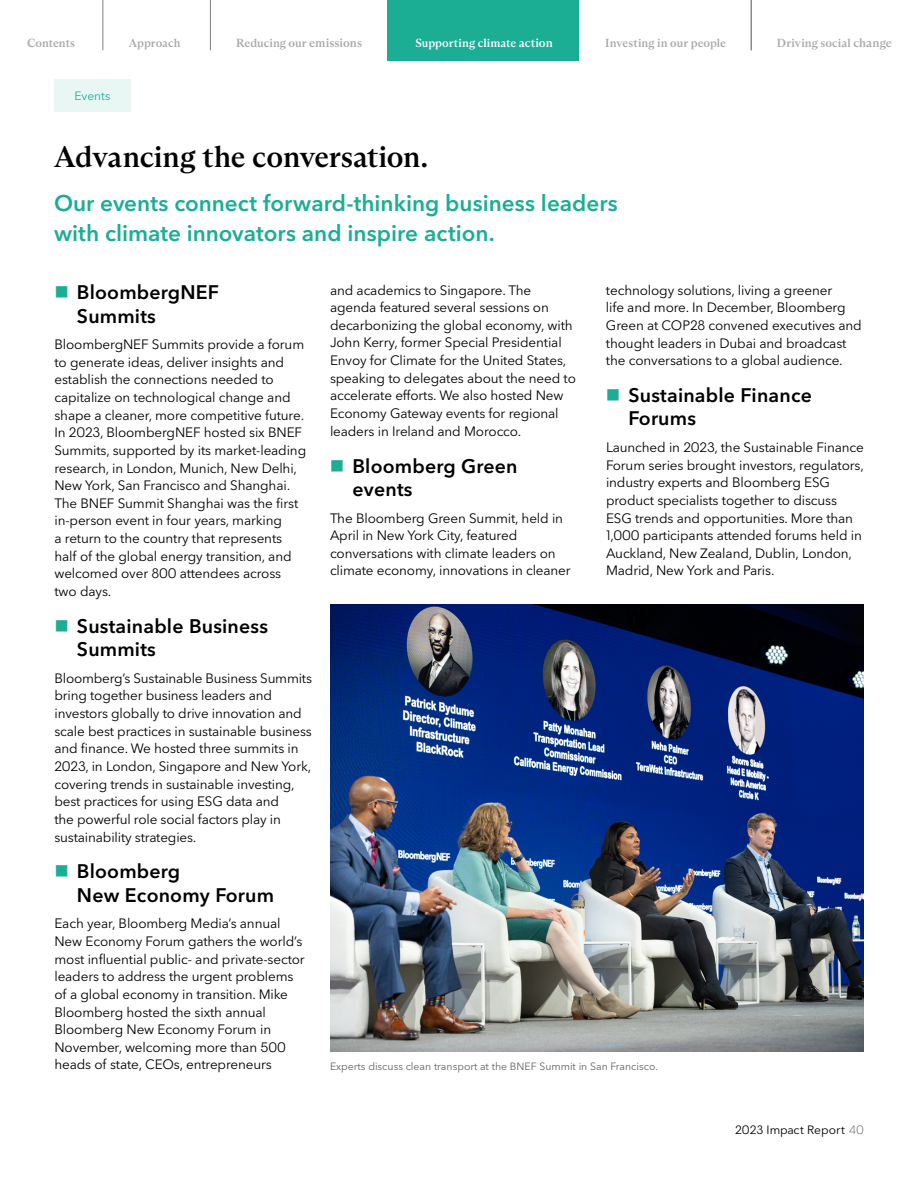
<style>
.page{position:relative;width:918px;height:1188px;background:#fff}
.page>*{position:absolute;margin:0;border:0;box-sizing:border-box;transform-origin:0 0}
.t1{font:500 30px "Bloomberg Arizona Text";letter-spacing:-.01em;color:#000}
.t2{font:600 22.5px/30px "Avenir Next P For BBG";color:#1cad95}
.t3{font:600 19.5px/23.4px "Avenir Next P For BBG";letter-spacing:.01em;color:#000}
.t4{font:13.5px/17.7px "Avenir Next P For BBG";letter-spacing:-.01em;color:#000}
.t5{font:12px "Avenir Next P For BBG";color:#000}
.t6{font:12px "Avenir Next P For BBG";color:#1cad95}
.t7{font:500 11.85px "Bloomberg Arizona Text";letter-spacing:.005em;color:#a7a9ac}
.t8{font:500 11.85px "Bloomberg Arizona Text";letter-spacing:.005em;color:#fff}
.t9{font:10.5px "Avenir Next P For BBG";color:#636363}
.s1{font-size:12.3px}
.s2{color:#808285}
</style>
<div class="page">
<div style="left:387px;top:0;width:191px;height:62px;background:#1cad95"></div>
<hr style="left:103px;top:0;width:1px;height:50px;background:#808285">
<hr style="left:210px;top:0;width:1px;height:50px;background:#808285">
<hr style="left:751px;top:0;width:1px;height:50px;background:#808285">
<div style="left:54px;top:79px;width:77px;height:33px;background:#e8f7f4"></div>
<img style="left:330px;top:605px;width:534px;height:446px">
<p class="t7" style="left:27px;top:36px;width:50px">Contents</p>
<p class="t7" style="left:129px;top:36px;width:53px">Approach</p>
<p class="t7" style="left:236px;top:37px;width:127px">Reducing our <span class="s1">emissions</span></p>
<p class="t8" style="left:415px;top:37px;width:139px">Supporting climate <span class="s1">action</span></p>
<p class="t7" style="left:605px;top:36px;width:122px">Investing in our people</p>
<p class="t7" style="left:777px;top:37px;width:116px">Driving social <span class="s1">change</span></p>
<p class="t6" style="left:75px;top:89px;width:37px">Events</p>
<h1 class="t1" style="left:54px;top:140px;width:375px">Advancing the conversation.</h1>
<h2 class="t2" style="left:54px;top:188px;width:565px">Our events connect forward-thinking business leaders with climate innovators and inspire action.</h2>
<h3 class="t3" style="left:77px;top:281px;width:144px">BloombergNEF<br>Summits</h3>
<p class="t4" style="left:54px;top:336px;width:253px">BloombergNEF Summits provide a forum to generate ideas, deliver insights and establish the connections needed to capitalize on technological change and shape a cleaner, more competitive future.<br>In 2023, BloombergNEF hosted six BNEF Summits, supported by its market-leading research, in London, Munich, New Delhi, New York, San Francisco and Shanghai.<br>The BNEF Summit Shanghai was the first in-person event in four years, marking<br>a return to the country that represents half of the global energy transition, and welcomed over 800 attendees across two days.</p>
<h3 class="t3" style="left:77px;top:614px;width:193px">Sustainable Business<br>Summits</h3>
<p class="t4" style="left:54px;top:669px;width:259px">Bloomberg’s Sustainable Business Summits bring together business leaders and investors globally to drive innovation and scale best practices in sustainable business and finance. We hosted three summits in 2023, in London, Singapore and New York, covering trends in sustainable investing, best practices for using ESG data and<br>the powerful role social factors play in sustainability strategies.</p>
<h3 class="t3" style="left:77px;top:860px;width:199px">Bloomberg<br>New Economy Forum</h3>
<p class="t4" style="left:54px;top:915px;width:252px">Each year, Bloomberg Media’s annual New Economy Forum gathers the world’s most influential public- and private-sector leaders to address the urgent problems of a global economy in transition. Mike Bloomberg hosted the sixth annual Bloomberg New Economy Forum in November, welcoming more than 500 heads of state, CEOs, entrepreneurs</p>
<p class="t4" style="left:330px;top:281px;width:248px">and academics to Singapore. The agenda featured several sessions on decarbonizing the global economy, with John Kerry, former Special Presidential Envoy for Climate for the United States, speaking to delegates about the need to accelerate efforts. We also hosted New Economy Gateway events for regional leaders in Ireland and Morocco.</p>
<h3 class="t3" style="left:352px;top:454px;width:166px">Bloomberg Green events</h3>
<p class="t4" style="left:330px;top:509px;width:242px">The Bloomberg Green Summit, held in April in New York City, featured conversations with climate leaders on climate economy, innovations in cleaner</p>
<p class="t4" style="left:606px;top:281px;width:257px">technology solutions, living a greener<br>life and more. In December, Bloomberg Green at COP28 convened executives and thought leaders in Dubai and broadcast the conversations to a global audience.</p>
<h3 class="t3" style="left:628px;top:383px;width:185px">Sustainable Finance<br>Forums</h3>
<p class="t4" style="left:606px;top:438px;width:259px">Launched in 2023, the Sustainable Finance Forum series brought investors, regulators, industry experts and Bloomberg ESG product specialists together to discuss ESG trends and opportunities. More than 1,000 participants attended forums held in Auckland, New Zealand, Dublin, London, Madrid, New York and Paris.</p>
<p class="t9" style="left:330px;top:1060px;width:330px">Experts discuss clean transport at the BNEF Summit in San Francisco.</p>
<p class="t5" style="left:735px;top:1123px;width:130px">2023 Impact Report <span class="s2">40</span></p>
</div>
